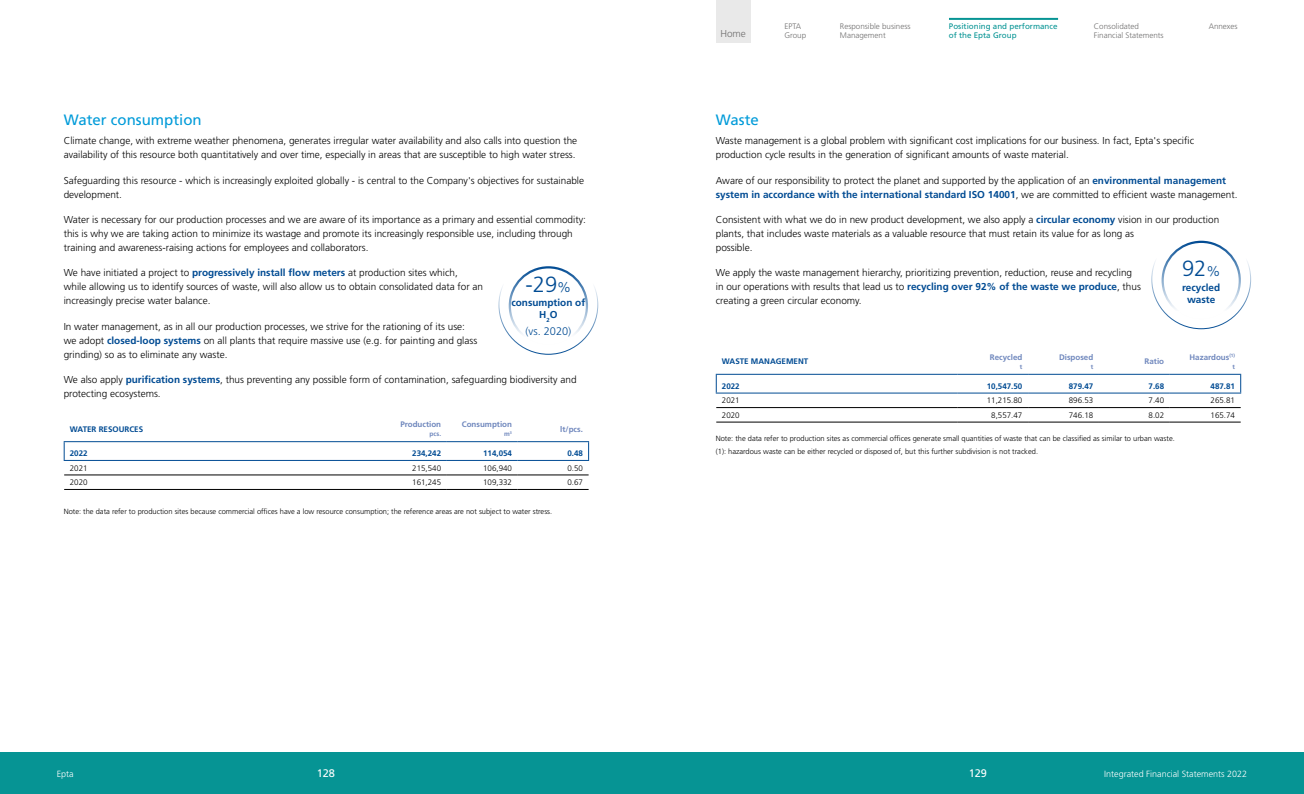
<style>
.page{position:relative;width:1304px;height:794px;background:#fff}
.page>*{position:absolute;margin:0;border:0;box-sizing:border-box;transform-origin:0 0}
.t1{font:300 22px "Frutiger LT Std";color:#004b93}
.t2{font:15px "Frutiger LT Std";color:#009bd9}
.t3{font:300 11px "Frutiger LT Std";color:#004b93}
.t4{font:11px "Frutiger";color:#fff}
.t5{font:300 10px/14px "Frutiger LT Std";color:#000}
.t6{font:700 10px/12px "Frutiger LT Std";color:#004b93;text-align:center}
.t7{font:300 10px "Frutiger";color:#706f6f}
.t8{font:300 9px "Frutiger LT Std";color:#fff}
.t9{font:300 8px "Frutiger LT Std";color:#000}
.t10{font:700 8px "Frutiger LT Std";color:#004b93}
.t11{font:300 8px/9.6px "Frutiger";color:#706f6f}
.t12{font:700 8px "Frutiger LT Std";color:#6f87bd}
.t13{font:8px/9.6px "Frutiger LT Std";color:#069494}
.t14{font:300 7.5px/12.8px "Frutiger LT Std";color:#000}
.t15{font:700 6.5px "Frutiger LT Std";color:#6f87bd}
.s1{font-weight:700;color:#004b93}
.s2{font-size:14px}
</style>
<div class="page">
<div style="left:0;top:752px;width:1304px;height:42px;background:#069494"></div>
<hr style="left:64px;top:475px;width:312px;height:1px;background:#000">
<hr style="left:376px;top:475px;width:71px;height:1px;background:#000">
<hr style="left:447px;top:475px;width:71px;height:1px;background:#000">
<hr style="left:518px;top:475px;width:71px;height:1px;background:#000">
<hr style="left:64px;top:489px;width:312px;height:1px;background:#000">
<hr style="left:376px;top:489px;width:71px;height:1px;background:#000">
<hr style="left:447px;top:489px;width:71px;height:1px;background:#000">
<hr style="left:518px;top:489px;width:71px;height:1px;background:#000">
<hr style="left:64px;top:441px;width:312px;height:1px;background:#004b93">
<svg style="left:64px;top:442px;width:1px;height:18px"></svg>
<hr style="left:376px;top:441px;width:71px;height:1px;background:#004b93">
<hr style="left:447px;top:441px;width:71px;height:1px;background:#004b93">
<hr style="left:518px;top:441px;width:71px;height:1px;background:#004b93">
<svg style="left:588px;top:442px;width:1px;height:18px"></svg>
<hr style="left:64px;top:460px;width:312px;height:1px;background:#004b93">
<hr style="left:376px;top:460px;width:71px;height:1px;background:#004b93">
<hr style="left:447px;top:460px;width:71px;height:1px;background:#004b93">
<hr style="left:518px;top:460px;width:71px;height:1px;background:#004b93">
<div style="left:509px;top:266px;width:79px;height:80px;border:2px solid #004b93;border-radius:50%"></div>
<hr style="left:716px;top:407px;width:241px;height:1px;background:#000">
<hr style="left:957px;top:407px;width:71px;height:1px;background:#000">
<hr style="left:1028px;top:407px;width:71px;height:1px;background:#000">
<hr style="left:1099px;top:407px;width:71px;height:1px;background:#000">
<hr style="left:1170px;top:407px;width:71px;height:1px;background:#000">
<hr style="left:716px;top:422px;width:241px;height:1px;background:#000">
<hr style="left:957px;top:422px;width:71px;height:1px;background:#000">
<hr style="left:1028px;top:422px;width:71px;height:1px;background:#000">
<hr style="left:1099px;top:422px;width:71px;height:1px;background:#000">
<hr style="left:1170px;top:422px;width:71px;height:1px;background:#000">
<hr style="left:716px;top:374px;width:241px;height:1px;background:#004b93">
<svg style="left:716px;top:375px;width:1px;height:17px"></svg>
<hr style="left:957px;top:374px;width:71px;height:1px;background:#004b93">
<hr style="left:1028px;top:374px;width:71px;height:1px;background:#004b93">
<hr style="left:1099px;top:374px;width:71px;height:1px;background:#004b93">
<hr style="left:1170px;top:374px;width:71px;height:1px;background:#004b93">
<svg style="left:1240px;top:375px;width:1px;height:17px"></svg>
<hr style="left:716px;top:392px;width:241px;height:1px;background:#004b93">
<hr style="left:957px;top:392px;width:71px;height:1px;background:#004b93">
<hr style="left:1028px;top:392px;width:71px;height:1px;background:#004b93">
<hr style="left:1099px;top:392px;width:71px;height:1px;background:#004b93">
<hr style="left:1170px;top:392px;width:71px;height:1px;background:#004b93">
<div style="left:1161px;top:241px;width:80px;height:79px;border:2px solid #004b93;border-radius:50%"></div>
<hr style="left:949px;top:18px;width:109px;height:2px;background:#069494">
<div style="left:716px;top:0;width:35px;height:43px;background:#e9e9e9"></div>
<h2 class="t2" style="left:64px;top:111px;width:140px">Water consumption</h2>
<p class="t5" style="left:64px;top:134px;width:515px">Climate change, with extreme weather phenomena, generates irregular water availability and also calls into question the availability of this resource both quantitatively and over time, especially in areas that are susceptible to high water stress.</p>
<p class="t5" style="left:64px;top:173px;width:522px">Safeguarding this resource - which is increasingly exploited globally - is central to the Company's objectives for sustainable development.</p>
<p class="t5" style="left:64px;top:213px;width:524px">Water is necessary for our production processes and we are aware of its importance as a primary and essential commodity: this is why we are taking action to minimize its wastage and promote its increasingly responsible use, including through training and awareness-raising actions for employees and collaborators.</p>
<p class="t5" style="left:64px;top:266px;width:421px">We have initiated a project to <span class="s1">progressively install flow meters</span> at production sites which, while allowing us to identify sources of waste, will also allow us to obtain consolidated data for an increasingly precise water balance.</p>
<p class="t5" style="left:64px;top:319px;width:415px">In water management, as in all our production processes, we strive for the rationing of its use: we adopt <span class="s1">closed-loop systems</span> on all plants that require massive use (e.g. for painting and glass grinding) so as to eliminate any waste.</p>
<p class="t5" style="left:64px;top:373px;width:514px">We also apply <span class="s1">purification systems</span>, thus preventing any possible form of contamination, safeguarding biodiversity and protecting ecosystems.</p>
<p class="t10" style="left:70px;top:424px;width:75px">WATER RESOURCES</p>
<h1 class="t1" style="left:525px;top:271px;width:47px">-29<span class="s2">%</span></h1>
<p class="t6" style="left:511px;top:297px;width:75px">consumption of<br>H<sub>2</sub>O</p>
<p class="t3" style="left:525px;top:325px;width:47px">(vs. 2020)</p>
<p class="t12" style="left:400px;top:419px;width:42px">Production</p>
<p class="t15" style="left:430px;top:430px;width:13px">pcs.</p>
<p class="t12" style="left:462px;top:419px;width:52px">Consumption</p>
<p class="t15" style="left:504px;top:430px;width:9px">m<sup>3</sup></p>
<p class="t12" style="left:560px;top:424px;width:24px">lt/pcs.</p>
<p class="t10" style="left:70px;top:449px;width:19px">2022</p>
<p class="t10" style="left:412px;top:449px;width:30px">234,242</p>
<p class="t10" style="left:483px;top:449px;width:30px">114,054</p>
<p class="t10" style="left:567px;top:449px;width:17px">0.48</p>
<p class="t9" style="left:70px;top:463px;width:19px">2021</p>
<p class="t9" style="left:412px;top:463px;width:30px">215,540</p>
<p class="t9" style="left:483px;top:463px;width:30px">106,940</p>
<p class="t9" style="left:567px;top:463px;width:17px">0.50</p>
<p class="t9" style="left:70px;top:478px;width:19px">2020</p>
<p class="t9" style="left:412px;top:478px;width:30px">161,245</p>
<p class="t9" style="left:483px;top:478px;width:30px">109,332</p>
<p class="t9" style="left:567px;top:478px;width:17px">0.67</p>
<p class="t14" style="left:64px;top:505px;width:490px">Note: the data refer to production sites because commercial offices have a low resource consumption; the reference areas are not subject to water stress.</p>
<p class="t7" style="left:720px;top:28px;width:27px">Home</p>
<p class="t11" style="left:784px;top:21px;width:23px">EPTA<br>Group</p>
<p class="t11" style="left:840px;top:21px;width:72px">Responsible business<br>Management</p>
<p class="t13" style="left:949px;top:21px;width:110px">Positioning and performance of the Epta Group</p>
<p class="t11" style="left:1094px;top:21px;width:71px">Consolidated<br>Financial Statements</p>
<p class="t11" style="left:1209px;top:21px;width:30px">Annexes</p>
<h2 class="t2" style="left:716px;top:111px;width:45px">Waste</h2>
<p class="t5" style="left:716px;top:134px;width:480px">Waste management is a global problem with significant cost implications for our business. In fact, Epta's specific production cycle results in the generation of significant amounts of waste material.</p>
<p class="t5" style="left:716px;top:173px;width:523px">Aware of our responsibility to protect the planet and supported by the application of an <span class="s1">environmental management system in accordance with the international standard ISO 14001</span>, we are committed to efficient waste management.</p>
<p class="t5" style="left:716px;top:213px;width:505px">Consistent with what we do in new product development, we also apply a <span class="s1">circular economy</span> vision in our production plants, that includes waste materials as a valuable resource that must retain its value for as long as<br>possible.</p>
<p class="t5" style="left:716px;top:266px;width:427px">We apply the waste management hierarchy, prioritizing prevention, reduction, reuse and recycling in our operations with results that lead us to <span class="s1">recycling over 92% of the waste we produce</span>, thus creating a green circular economy.</p>
<h1 class="t1" style="left:1182px;top:256px;width:40px">92<span class="s2">%</span></h1>
<p class="t6" style="left:1182px;top:281px;width:40px">recycled waste</p>
<p class="t10" style="left:722px;top:357px;width:88px">WASTE MANAGEMENT</p>
<p class="t12" style="left:990px;top:352px;width:34px">Recycled</p>
<p class="t15" style="left:1020px;top:362px;width:4px">t</p>
<p class="t12" style="left:1059px;top:352px;width:36px">Disposed</p>
<p class="t15" style="left:1091px;top:362px;width:4px">t</p>
<p class="t12" style="left:1145px;top:357px;width:21px">Ratio</p>
<p class="t12" style="left:1189px;top:352px;width:47px">Hazardous<sup>(1)</sup></p>
<p class="t15" style="left:1232px;top:362px;width:4px">t</p>
<p class="t10" style="left:722px;top:381px;width:19px">2022</p>
<p class="t10" style="left:987px;top:381px;width:37px">10,547.50</p>
<p class="t10" style="left:1069px;top:381px;width:26px">879.47</p>
<p class="t10" style="left:1149px;top:381px;width:17px">7.68</p>
<p class="t10" style="left:1211px;top:381px;width:26px">487.81</p>
<p class="t9" style="left:722px;top:396px;width:19px">2021</p>
<p class="t9" style="left:987px;top:396px;width:37px">11,215.80</p>
<p class="t9" style="left:1069px;top:396px;width:26px">896.53</p>
<p class="t9" style="left:1149px;top:396px;width:17px">7.40</p>
<p class="t9" style="left:1211px;top:396px;width:26px">265.81</p>
<p class="t9" style="left:722px;top:410px;width:19px">2020</p>
<p class="t9" style="left:991px;top:410px;width:33px">8,557.47</p>
<p class="t9" style="left:1069px;top:410px;width:26px">746.18</p>
<p class="t9" style="left:1149px;top:410px;width:17px">8.02</p>
<p class="t9" style="left:1211px;top:410px;width:26px">165.74</p>
<p class="t14" style="left:716px;top:432px;width:461px">Note: the data refer to production sites as commercial offices generate small quantities of waste that can be classified as similar to urban waste. (1): hazardous waste can be either recycled or disposed of, but this further subdivision is not tracked.</p>
<p class="t8" style="left:57px;top:768px;width:19px">Epta</p>
<p class="t4" style="left:317px;top:767px;width:20px">128</p>
<p class="t4" style="left:969px;top:767px;width:20px">129</p>
<p class="t8" style="left:1104px;top:768px;width:145px">Integrated Financial Statements 2022</p>
</div>
